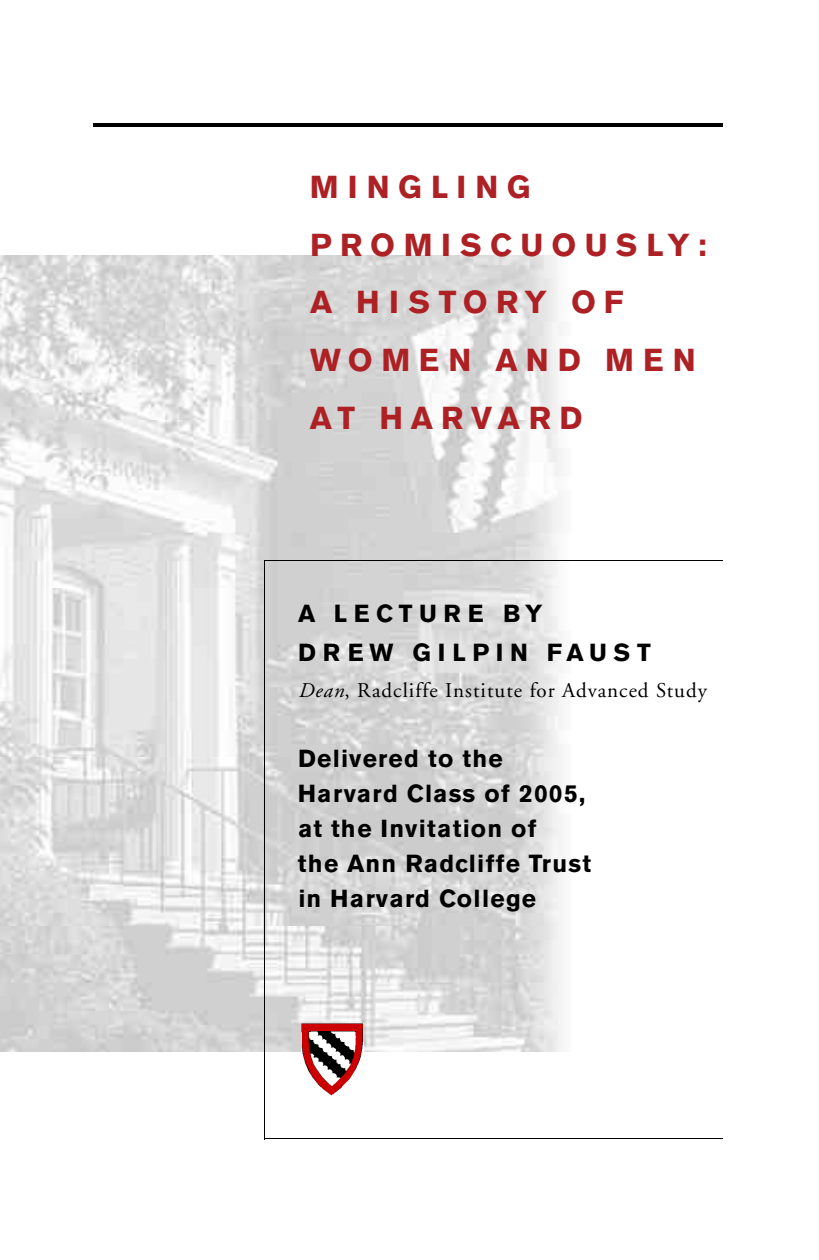
<style>
.page{position:relative;width:819px;height:1260px;background:#fff}
.page>*{position:absolute;margin:0;border:0;box-sizing:border-box;transform-origin:0 0}
.t1{font:700 31.5px/57.8px "Akzidenz Grotesk BE";letter-spacing:.265em;color:#ad2024}
.t2{font:700 24.5px/35px "Akzidenz Grotesk BE";letter-spacing:.055em;color:#000}
.t3{font:700 24.5px/38.5px "Akzidenz Grotesk BE";letter-spacing:.27em;color:#000}
.t4{font:21px "Adobe Garamond";letter-spacing:.04em;color:#000}
.s1{font-style:italic}
</style>
<div class="page">
<img style="left:0;top:256px;width:560px;height:796px">
<img style="left:301px;top:1024px;width:63px;height:72px">
<hr style="left:93px;top:123px;width:629px;height:3px;background:#000">
<hr style="left:264px;top:560px;width:458px;height:1px;background:#000">
<hr style="left:264px;top:1138px;width:458px;height:1px;background:#000">
<hr style="left:264px;top:560px;width:1px;height:580px;background:#000">
<p class="t1" style="left:310px;top:161px;width:398px">MINGL ING<br>P RO MISC UO USLY:<br>A HIS TO RY OF<br>WO MEN AND MEN<br>AT HARVA RD</p>
<p class="t3" style="left:298px;top:597px;width:354px">A LECT URE BY<br>DREW GIL P IN FAUS T</p>
<p class="t4" style="left:298px;top:682px;width:410px"><span class="s1">De a n</span>, Radcliffe Institute for Ad vanced St u d y</p>
<p class="t2" style="left:298px;top:744px;width:295px">Delivered to the<br>Harvard Class of 2005, at the Invitation of<br>the Ann Radcliffe Tr u s t in Harvard College</p>
</div>
